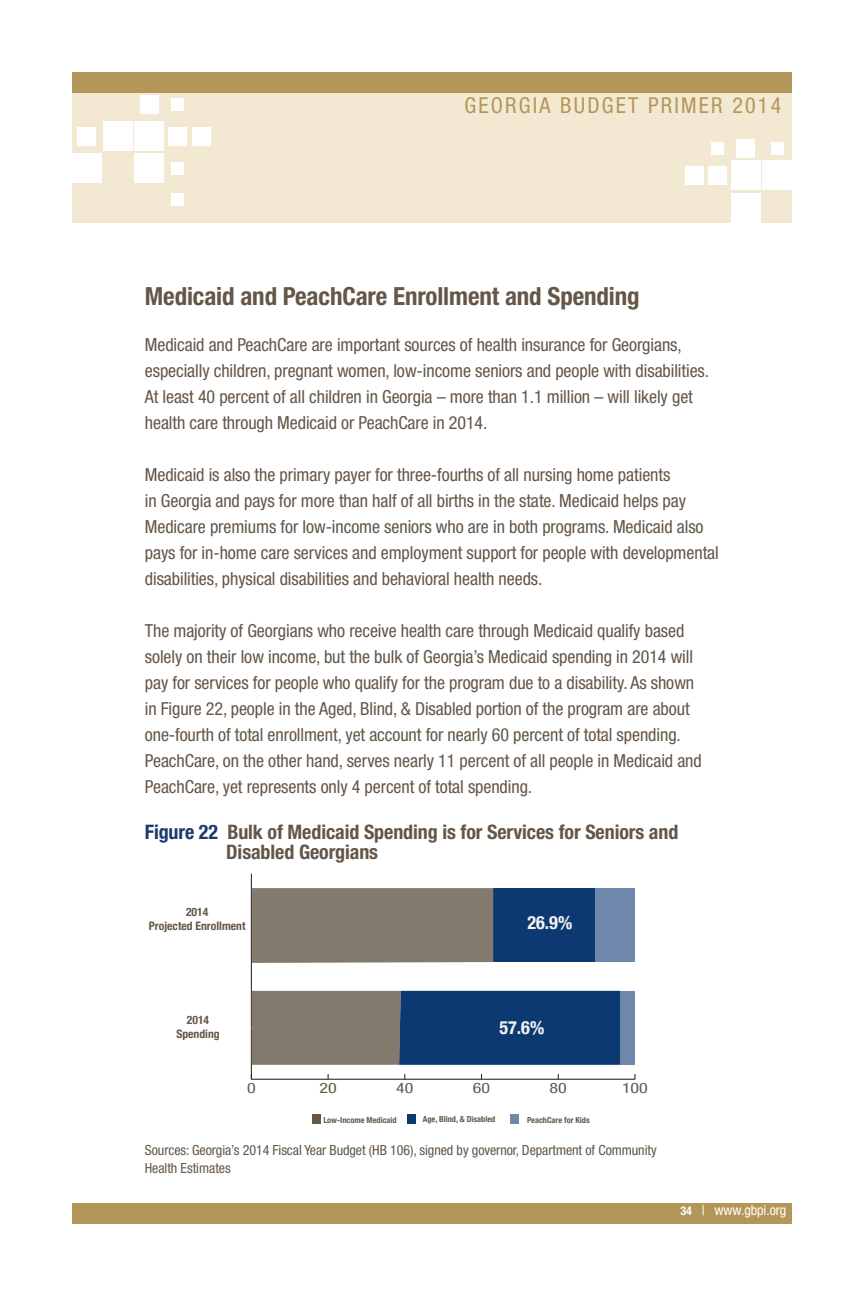
<style>
.page{position:relative;width:864px;height:1296px;background:#fff}
.page>*{position:absolute;margin:0;border:0;box-sizing:border-box;transform-origin:0 0}
.primer_text_heading{font:700 condensed 25px "Helvetica Neue LT Std";letter-spacing:-.005em;color:#645649}
.t1{font:condensed 22px "Helvetica Neue LT Std";letter-spacing:.1em;color:#b39758}
.figure_heading{font:700 condensed 20px "Helvetica Neue LT Std";letter-spacing:-.005em;color:#645649}
.t2{font:700 condensed 18.4px "Helvetica Neue LT";color:#f2f2f2}
.primer_body_text_war{font:condensed 18px/26px "Helvetica Neue LT Std";letter-spacing:-.005em;color:#645649}
.t3{font:condensed 14.4px "Helvetica Neue LT";color:#655849;scale:1.25 1}
.source_text{font:condensed 14px "Helvetica Neue LT Std";letter-spacing:-.005em;color:#645649}
.t4{font:condensed 14px "Helvetica Neue LT Std";letter-spacing:-.005em;color:#fff}
.t5{font:700 condensed 11.6px/14px "Helvetica Neue LT";color:#655849;text-align:center}
.t6{font:700 condensed 8.4px "Helvetica Neue LT";color:#655849}
.s1{color:#1d3a70}
.s2{font-weight:700;font-size:12px}
</style>
<div class="page">
<div style="left:72px;top:1204px;width:720px;height:20px;background:#b39758"></div>
<div style="left:72px;top:72px;width:720px;height:151px;background:#f3e9d2"></div>
<div style="left:72px;top:72px;width:720px;height:20px;background:#b39758"></div>
<div style="left:135px;top:122px;width:29px;height:29px;background:#fff"></div>
<div style="left:135px;top:153px;width:29px;height:29px;background:#fff"></div>
<div style="left:103px;top:122px;width:29px;height:29px;background:#fff"></div>
<div style="left:140px;top:95px;width:18px;height:18px;background:#fff"></div>
<div style="left:77px;top:127px;width:19px;height:18px;background:#fff"></div>
<div style="left:168px;top:127px;width:19px;height:18px;background:#fff"></div>
<div style="left:192px;top:127px;width:19px;height:18px;background:#fff"></div>
<div style="left:171px;top:98px;width:13px;height:13px;background:#fff"></div>
<div style="left:171px;top:162px;width:13px;height:13px;background:#fff"></div>
<div style="left:171px;top:193px;width:13px;height:13px;background:#fff"></div>
<div style="left:72px;top:153px;width:29px;height:29px;background:#fff"></div>
<div style="left:731px;top:161px;width:29px;height:29px;background:#fff"></div>
<div style="left:731px;top:194px;width:29px;height:29px;background:#fff"></div>
<div style="left:763px;top:161px;width:29px;height:29px;background:#fff"></div>
<div style="left:737px;top:139px;width:18px;height:18px;background:#fff"></div>
<div style="left:708px;top:166px;width:18px;height:19px;background:#fff"></div>
<div style="left:711px;top:142px;width:13px;height:12px;background:#fff"></div>
<div style="left:771px;top:142px;width:13px;height:12px;background:#fff"></div>
<div style="left:686px;top:166px;width:18px;height:19px;background:#fff"></div>
<hr style="left:251px;top:1079px;width:384px;height:1px;background:#231f20">
<hr style="left:251px;top:874px;width:1px;height:205px;background:#231f20">
<div style="left:594px;top:888px;width:41px;height:74px;background:#6d88ab"></div>
<div style="left:620px;top:991px;width:15px;height:74px;background:#6d88ab"></div>
<div style="left:493px;top:888px;width:101px;height:74px;background:#0d3973"></div>
<div style="left:252px;top:888px;width:242px;height:75px;background:#83796d"></div>
<svg style="left:251px;top:991px;width:369px;height:74px;background:#3d5370"></svg>
<div style="left:312px;top:1115px;width:9px;height:9px;background:#655849"></div>
<div style="left:407px;top:1115px;width:9px;height:9px;background:#0d3973"></div>
<div style="left:510px;top:1115px;width:9px;height:9px;background:#6d88ab"></div>
<p class="t1" style="left:464px;top:92px;width:318px">GEORGIA BUDGET PRIMER 2014</p>
<p class="primer_text_heading" style="left:145px;top:281px;width:496px">Medicaid and PeachCare Enrollment and Spending</p>
<p class="primer_body_text_war" style="left:145px;top:331px;width:566px">Medicaid and PeachCare are important sources of health insurance for Georgians, especially children, pregnant women, low-income seniors and people with disabilities.<br>At least 40 percent of all children in Georgia – more than 1.1 million – will likely get health care through Medicaid or PeachCare in 2014.</p>
<p class="primer_body_text_war" style="left:145px;top:461px;width:575px">Medicaid is also the primary payer for three-fourths of all nursing home patients<br>in Georgia and pays for more than half of all births in the state. Medicaid helps pay Medicare premiums for low-income seniors who are in both programs. Medicaid also pays for in-home care services and employment support for people with developmental disabilities, physical disabilities and behavioral health needs.</p>
<p class="primer_body_text_war" style="left:145px;top:617px;width:559px">The majority of Georgians who receive health care through Medicaid qualify based solely on their low income, but the bulk of Georgia’s Medicaid spending in 2014 will pay for services for people who qualify for the program due to a disability. As shown in Figure 22, people in the Aged, Blind, &amp; Disabled portion of the program are about one-fourth of total enrollment, yet account for nearly 60 percent of total spending.<br>PeachCare, on the other hand, serves nearly 11 percent of all people in Medicaid and PeachCare, yet represents only 4 percent of total spending.</p>
<p class="figure_heading" style="left:145px;top:820px;width:535px"><span class="s1">Figure 22</span> Bulk of Medicaid Spending is for Services for Seniors and</p>
<p class="figure_heading" style="left:226px;top:840px;width:153px">Disabled Georgians</p>
<p class="t5" style="left:149px;top:905px;width:98px">2014<br>Projected Enrollment</p>
<p class="t5" style="left:176px;top:1013px;width:45px">2014<br>Spending</p>
<p class="t2" style="left:527px;top:911px;width:47px">26.9%</p>
<p class="t2" style="left:499px;top:1017px;width:47px">57.6%</p>
<p class="t3" style="left:247px;top:1080px;width:8px">0</p>
<p class="t3" style="left:319px;top:1080px;width:15px">20</p>
<p class="t3" style="left:396px;top:1080px;width:15px">40</p>
<p class="t3" style="left:473px;top:1080px;width:15px">60</p>
<p class="t3" style="left:550px;top:1080px;width:15px">80</p>
<p class="t3" style="left:622px;top:1080px;width:22px">100</p>
<p class="t6" style="left:323px;top:1115px;width:75px">Low-Income Medicaid</p>
<p class="t6" style="left:423px;top:1114px;width:74px">Age, Blind, &amp; Disabled</p>
<p class="t6" style="left:527px;top:1115px;width:64px">PeachCare for Kids</p>
<p class="source_text" style="left:145px;top:1142px;width:513px">Sources: Georgia’s 2014 Fiscal Year Budget (HB 106), signed by governor, Department of Community</p>
<p class="source_text" style="left:145px;top:1160px;width:87px">Health Estimates</p>
<p class="t4" style="left:680px;top:1202px;width:107px"><span class="s2">34</span> | www.gbpi.org</p>
</div>
